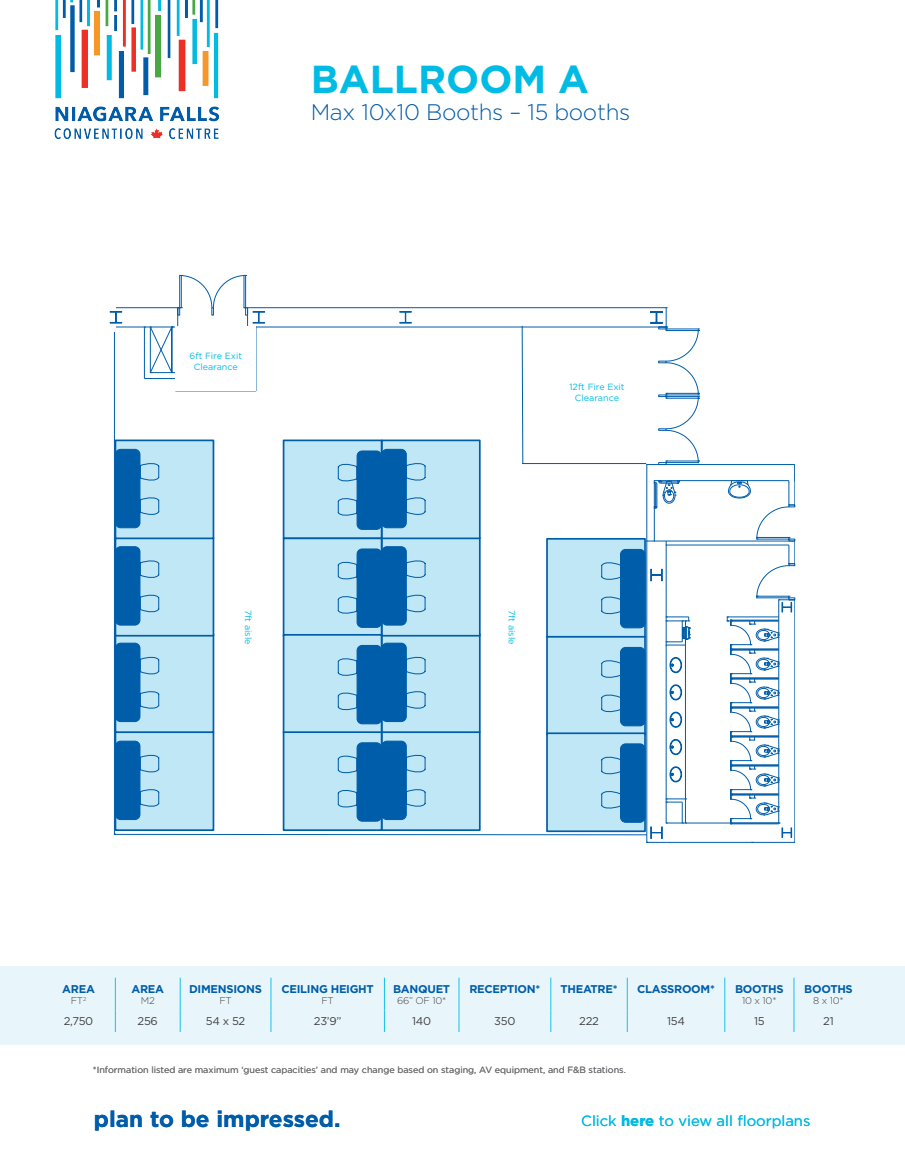
<style>
.page{position:relative;width:905px;height:1175px;background:#fff}
.page>*{position:absolute;margin:0;border:0;box-sizing:border-box;transform-origin:0 0}
.t1{font:700 39px "Gotham";color:#00bce4}
.t2{font:300 22.5px "Gotham";letter-spacing:-.015em;color:#005daa}
.t3{font:700 22.5px "Gotham";color:#005daa}
.t4{font:14.7px "Gotham";color:#00bce4}
.t5{font:700 11.25px "Gotham";letter-spacing:-.025em;color:#005daa}
.t6{font:11.25px "Gotham";letter-spacing:-.025em;color:#414042}
.t7{font:300 9.75px "Gotham";letter-spacing:-.025em;color:#414042}
.t8{font:9px "Gotham";color:#6d6e71}
.t9{font:9px/10.8px "Gotham";color:#00bce4;text-align:center}
.s1{font-weight:700}
</style>
<div class="page">
<div style="left:0;top:966px;width:904px;height:78px;background:#e8f6fb"></div>
<hr style="left:115px;top:977px;width:1px;height:33px;background:#15c1e6">
<hr style="left:180px;top:977px;width:1px;height:33px;background:#15c1e6">
<hr style="left:270px;top:977px;width:1px;height:33px;background:#15c1e6">
<hr style="left:384px;top:977px;width:1px;height:33px;background:#15c1e6">
<hr style="left:458px;top:977px;width:1px;height:33px;background:#15c1e6">
<hr style="left:550px;top:977px;width:1px;height:33px;background:#15c1e6">
<hr style="left:627px;top:977px;width:1px;height:33px;background:#15c1e6">
<hr style="left:724px;top:977px;width:1px;height:33px;background:#15c1e6">
<hr style="left:793px;top:977px;width:1px;height:33px;background:#15c1e6">
<svg style="left:115px;top:1010px;width:1px;height:22px"></svg>
<svg style="left:180px;top:1010px;width:1px;height:22px"></svg>
<svg style="left:270px;top:1010px;width:1px;height:22px"></svg>
<svg style="left:384px;top:1010px;width:1px;height:22px"></svg>
<svg style="left:458px;top:1010px;width:1px;height:22px"></svg>
<svg style="left:550px;top:1010px;width:1px;height:22px"></svg>
<svg style="left:627px;top:1010px;width:1px;height:22px"></svg>
<svg style="left:724px;top:1010px;width:1px;height:22px"></svg>
<svg style="left:793px;top:1010px;width:1px;height:22px"></svg>
<hr style="left:116px;top:307px;width:62px;height:1px;background:#005daa">
<hr style="left:247px;top:307px;width:419px;height:1px;background:#005daa">
<hr style="left:646px;top:464px;width:1px;height:378px;background:#005daa">
<hr style="left:794px;top:600px;width:1px;height:242px;background:#005daa">
<svg style="left:646px;top:842px;width:20px;height:1px"></svg>
<hr style="left:666px;top:842px;width:86px;height:1px;background:#005daa">
<hr style="left:752px;top:842px;width:42px;height:1px;background:#005daa">
<svg style="left:144px;top:327px;width:647px;height:510px"></svg>
<svg style="left:144px;top:275px;width:121px;height:104px"></svg>
<svg style="left:654px;top:307px;width:141px;height:517px"></svg>
<hr style="left:114px;top:834px;width:532px;height:1px;background:#005daa">
<hr style="left:114px;top:332px;width:1px;height:502px;background:#005daa">
<svg style="left:521px;top:325px;width:126px;height:140px"></svg>
<div style="left:175px;top:326px;width:81px;height:65px;background:#fff"></div>
<div style="left:546px;top:538px;width:100px;height:99px;background:#c0e7f5;border:2px solid #005daa"></div>
<svg style="left:601px;top:548px;width:45px;height:81px"></svg>
<div style="left:546px;top:636px;width:100px;height:99px;background:#c0e7f5;border:2px solid #005daa"></div>
<svg style="left:601px;top:646px;width:45px;height:81px"></svg>
<div style="left:546px;top:732px;width:100px;height:100px;background:#c0e7f5;border:2px solid #005daa"></div>
<svg style="left:601px;top:743px;width:45px;height:80px"></svg>
<div style="left:381px;top:731px;width:99px;height:100px;background:#c0e7f5;border:2px solid #005daa"></div>
<div style="left:381px;top:633px;width:99px;height:100px;background:#c0e7f5;border:2px solid #005daa"></div>
<div style="left:381px;top:537px;width:99px;height:99px;background:#c0e7f5;border:2px solid #005daa"></div>
<div style="left:381px;top:439px;width:99px;height:100px;background:#c0e7f5;border:2px solid #005daa"></div>
<div style="left:283px;top:439px;width:99px;height:100px;background:#c0e7f5;border:2px solid #005daa"></div>
<svg style="left:337px;top:448px;width:89px;height:82px"></svg>
<div style="left:283px;top:537px;width:99px;height:100px;background:#c0e7f5;border:2px solid #005daa"></div>
<svg style="left:337px;top:545px;width:89px;height:83px"></svg>
<div style="left:283px;top:634px;width:99px;height:99px;background:#c0e7f5;border:2px solid #005daa"></div>
<svg style="left:337px;top:642px;width:89px;height:83px"></svg>
<div style="left:283px;top:731px;width:99px;height:100px;background:#c0e7f5;border:2px solid #005daa"></div>
<svg style="left:337px;top:740px;width:89px;height:82px"></svg>
<div style="left:115px;top:731px;width:99px;height:100px;background:#c0e7f5;border:2px solid #005daa"></div>
<svg style="left:115px;top:740px;width:45px;height:80px"></svg>
<div style="left:115px;top:633px;width:99px;height:100px;background:#c0e7f5;border:2px solid #005daa"></div>
<svg style="left:115px;top:642px;width:45px;height:80px"></svg>
<div style="left:115px;top:537px;width:99px;height:99px;background:#c0e7f5;border:2px solid #005daa"></div>
<svg style="left:115px;top:545px;width:45px;height:81px"></svg>
<div style="left:115px;top:439px;width:99px;height:100px;background:#c0e7f5;border:2px solid #005daa"></div>
<svg style="left:115px;top:448px;width:45px;height:81px"></svg>
<img style="left:54px;top:0;width:166px;height:140px">
<h1 class="t1" style="left:311px;top:53px;width:280px">BALLROOM A</h1>
<h2 class="t2" style="left:311px;top:98px;width:321px">Max 10x10 Booths – 15 booths</h2>
<p class="t9" style="left:189px;top:350px;width:54px">6ft Fire Exit<br>Clearance</p>
<p class="t9" style="left:569px;top:382px;width:57px">12ft Fire Exit<br>Clearance</p>
<p class="t9" style="left:254px;top:609px;width:36px;rotate:90deg">7ft aisle</p>
<p class="t9" style="left:517px;top:609px;width:36px;rotate:90deg">7ft aisle</p>
<p class="t5" style="left:62px;top:981px;width:34px">AREA</p>
<p class="t7" style="left:71px;top:994px;width:17px">FT<sup>2</sup></p>
<p class="t5" style="left:131px;top:981px;width:34px">AREA</p>
<p class="t7" style="left:141px;top:994px;width:15px">M2</p>
<p class="t5" style="left:189px;top:981px;width:74px">DIMENSIONS</p>
<p class="t7" style="left:219px;top:994px;width:14px">FT</p>
<p class="t5" style="left:281px;top:981px;width:94px">CEILING HEIGHT</p>
<p class="t7" style="left:321px;top:994px;width:14px">FT</p>
<p class="t5" style="left:393px;top:981px;width:59px">BANQUET</p>
<p class="t7" style="left:397px;top:994px;width:51px">66” OF 10*</p>
<p class="t5" style="left:469px;top:981px;width:72px">RECEPTION*</p>
<p class="t5" style="left:560px;top:981px;width:59px">THEATRE*</p>
<p class="t5" style="left:637px;top:981px;width:79px">CLASSROOM*</p>
<p class="t5" style="left:735px;top:981px;width:50px">BOOTHS</p>
<p class="t7" style="left:742px;top:994px;width:36px">10 x 10*</p>
<p class="t5" style="left:804px;top:981px;width:50px">BOOTHS</p>
<p class="t7" style="left:813px;top:994px;width:32px">8 x 10*</p>
<p class="t6" style="left:64px;top:1014px;width:31px">2,750</p>
<p class="t6" style="left:138px;top:1014px;width:22px">256</p>
<p class="t6" style="left:206px;top:1014px;width:41px">54 x 52</p>
<p class="t6" style="left:314px;top:1014px;width:29px">23’9”</p>
<p class="t6" style="left:412px;top:1014px;width:21px">140</p>
<p class="t6" style="left:494px;top:1014px;width:23px">350</p>
<p class="t6" style="left:579px;top:1014px;width:21px">222</p>
<p class="t6" style="left:667px;top:1014px;width:19px">154</p>
<p class="t6" style="left:754px;top:1014px;width:12px">15</p>
<p class="t6" style="left:823px;top:1014px;width:12px">21</p>
<p class="t8" style="left:93px;top:1063px;width:534px">*Information listed are maximum ‘guest capacities’ and may change based on staging, AV equipment, and F&amp;B stations.</p>
<h2 class="t3" style="left:94px;top:1103px;width:248px">plan to be impressed.</h2>
<h3 class="t4" style="left:581px;top:1111px;width:231px">Click <span class="s1">here</span> to view all floorplans</h3>
</div>
